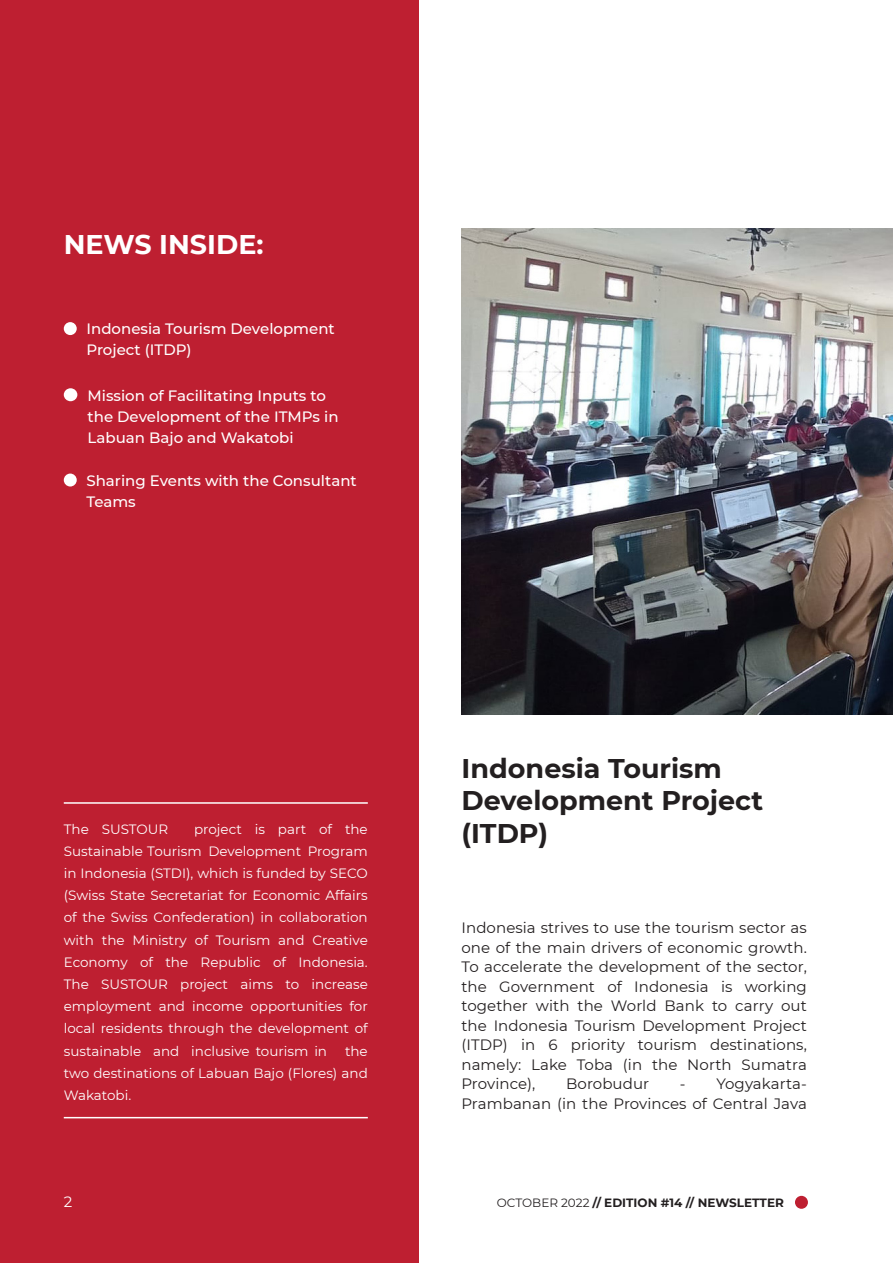
<style>
.page{position:relative;width:893px;height:1263px;background:#fff}
.page>*{position:absolute;margin:0;border:0;box-sizing:border-box;transform-origin:0 0}
.t1{font:700 27px/32.4px "Montserrat";color:#231f20}
.Index_Caption{font:700 27px "Montserrat";color:#fff}
.t2{font:15px/19.5px "Montserrat";letter-spacing:.005em;color:#231f20;text-align:justify}
.Index_Header_1{font:500 15px/21px "Montserrat";color:#fff}
.t3{font:15px "Montserrat";color:#fff}
.t4{font:13.5px/22.2px "Montserrat";color:#fff;text-align:justify}
.t5{font:700 12px "Montserrat";color:#231f20}
.s1{font-weight:400}
</style>
<div class="page">
<div style="left:795px;top:1196px;width:13px;height:13px;background:#be1f31;border-radius:50%"></div>
<div style="left:0;top:0;width:419px;height:1263px;background:#be1f31"></div>
<div style="left:64px;top:322px;width:13px;height:13px;background:#fff;border-radius:50%"></div>
<div style="left:64px;top:388px;width:13px;height:13px;background:#fff;border-radius:50%"></div>
<div style="left:64px;top:474px;width:13px;height:12px;background:#fff;border-radius:50%"></div>
<img style="left:461px;top:228px;width:432px;height:486px">
<hr style="left:64px;top:802px;width:304px;height:2px;background:#fff">
<hr style="left:64px;top:1117px;width:304px;height:1px;background:#fff">
<p class="Index_Caption" style="left:64px;top:225px;width:201px">NEWS INSIDE:</p>
<p class="Index_Header_1" style="left:86px;top:318px;width:250px">Indonesia Tourism Development<br>Project (ITDP)</p>
<p class="Index_Header_1" style="left:88px;top:384px;width:253px">Mission of Facilitating Inputs to the Development of the ITMPs in<br>Labuan Bajo and Wakatobi</p>
<p class="Index_Header_1" style="left:86px;top:469px;width:272px">Sharing Events with the Consultant<br>Teams</p>
<p class="t4" style="left:64px;top:817px;width:306px;text-indent:130px">project is part of the Sustainable Tourism Development Program in Indonesia (STDI), which is funded by SECO (Swiss State Secretariat for Economic Affairs of the Swiss Confederation) in collaboration with the Ministry of Tourism and Creative Economy of the Republic of Indonesia.<br>The SUSTOUR project aims to increase employment and income opportunities for local residents through the development of sustainable and inclusive tourism in</p>
<p class="t4" style="left:64px;top:817px;width:106px">The SUSTOUR</p>
<p class="t4" style="left:64px;top:1039px;width:306px;text-indent:281px">the two destinations of Labuan Bajo (Flores) and Wakatobi.</p>
<p class="t3" style="left:64px;top:1192px;width:10px">2</p>
<p class="t1" style="left:461px;top:751px;width:303px">Indonesia Tourism<br>Development Project (ITDP)</p>
<p class="t2" style="left:461px;top:917px;width:347px">Indonesia strives to use the tourism sector as one of the main drivers of economic growth.<br>To accelerate the development of the sector, the Government of Indonesia is working together with the World Bank to carry out the Indonesia Tourism Development Project (ITDP) in 6 priority tourism destinations, namely: Lake Toba (in the North Sumatra Province),</p>
<p class="t2" style="left:461px;top:1073px;width:347px;text-align:right">- Yogyakarta-<br>Prambanan (in the Provinces of Central Java</p>
<p class="t2" style="left:566px;top:1073px;width:85px">Borobudur</p>
<p class="t5" style="left:497px;top:1194px;width:289px"><span class="s1">OCTOBER 2022</span> // EDITION #14 // NEWSLETTER</p>
</div>
